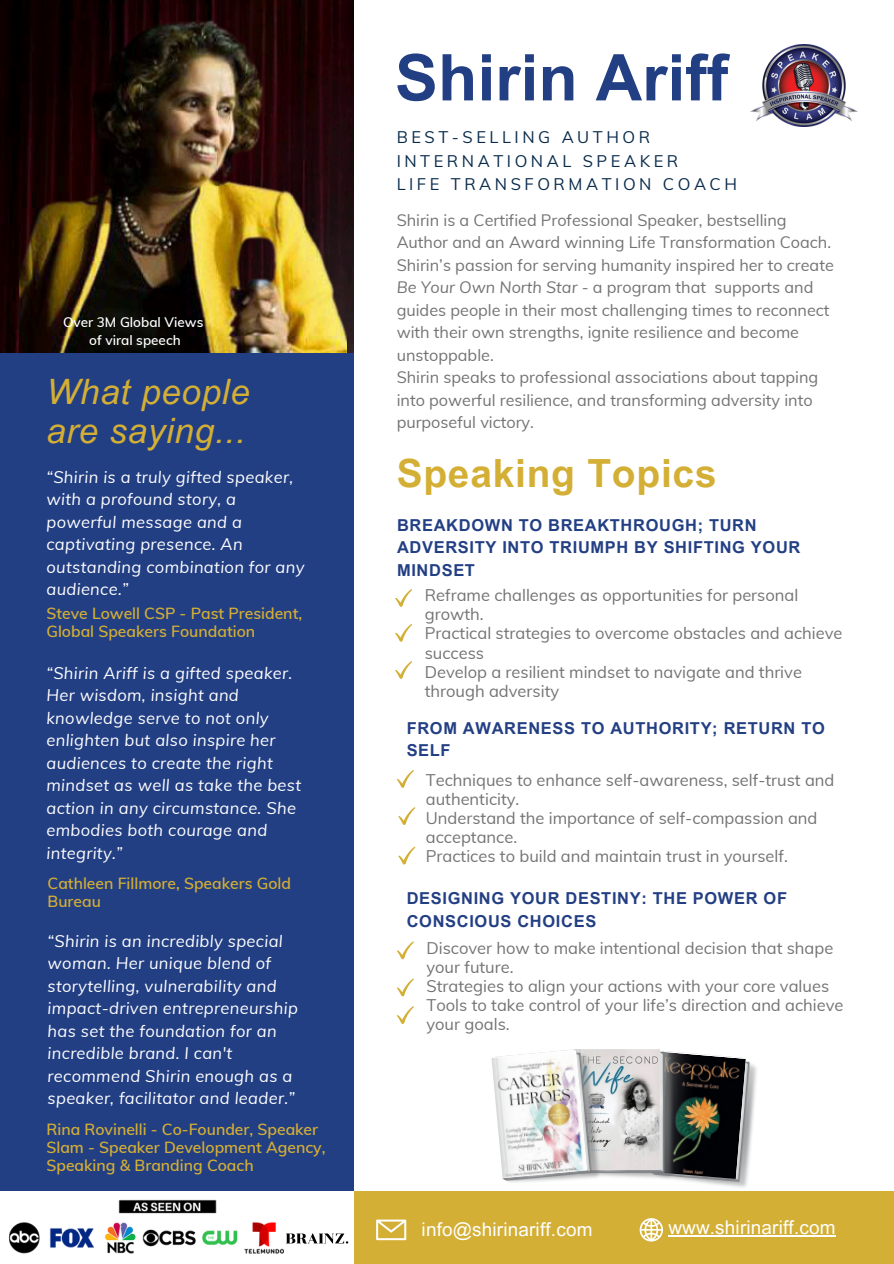
<style>
.page{position:relative;width:894px;height:1264px;background:#fff}
.page>*{position:absolute;margin:0;border:0;box-sizing:border-box;transform-origin:0 0}
.t1{font:700 64.5px "Arial MT Pro";color:#233f84}
.t2{font:700 38.85px "Arial MT Pro";letter-spacing:.02em;color:#d4af35}
.t3{font:italic 34.95px/38.2px "Arial MT Pro";letter-spacing:.02em;color:#d4af35}
.t4{font:18.9px "Arial MT Pro";letter-spacing:.01em;color:#fff}
.t5{font:italic 16.5px/22.5px "Muli";letter-spacing:.02em;color:#fff}
.t6{font:16.5px/19.2px "Muli";color:#737373}
.t7{font:700 16.5px/22.5px "Arial MT Pro";letter-spacing:.04em;color:#233f84}
.t8{font:16.5px/23.7px "Muli";letter-spacing:.215em;color:#092b4b}
.t9{font:16.2px/22.5px "Muli";color:#737373}
.t10{font:600 15.75px/18px "Muli";color:#d4af35}
.t11{font:600 13.5px "Muli";color:#fff}
.s1{font-style:italic}
</style>
<div class="page">
<img style="left:0;top:0;width:353px;height:353px">
<div style="left:0;top:353px;width:354px;height:910px;background:#233f84"></div>
<div style="left:0;top:1191px;width:893px;height:72px;background:#d4af35"></div>
<svg style="left:376px;top:1219px;width:30px;height:21px"></svg>
<svg style="left:639px;top:1218px;width:24px;height:23px"></svg>
<img style="left:750px;top:45px;width:107px;height:82px">
<svg style="left:396px;top:941px;width:17px;height:18px"></svg>
<svg style="left:397px;top:978px;width:16px;height:18px"></svg>
<svg style="left:396px;top:1006px;width:17px;height:18px"></svg>
<svg style="left:396px;top:770px;width:17px;height:17px"></svg>
<svg style="left:398px;top:807px;width:17px;height:18px"></svg>
<svg style="left:398px;top:846px;width:17px;height:18px"></svg>
<svg style="left:395px;top:589px;width:17px;height:18px"></svg>
<svg style="left:395px;top:624px;width:17px;height:17px"></svg>
<svg style="left:395px;top:661px;width:17px;height:18px"></svg>
<img style="left:20px;top:15px;width:326px;height:338px">
<div style="left:0;top:1191px;width:354px;height:72px;background:#fff"></div>
<img style="left:8px;top:1222px;width:272px;height:32px">
<img style="left:280px;top:1233px;width:69px;height:21px">
<img style="left:118px;top:1199px;width:99px;height:15px">
<img style="left:684px;top:1059px;width:73px;height:129px">
<img style="left:684px;top:1055px;width:61px;height:124px">
<img style="left:684px;top:1052px;width:26px;height:125px">
<img style="left:614px;top:1049px;width:70px;height:132px">
<img style="left:624px;top:1049px;width:35px;height:122px">
<img style="left:614px;top:1049px;width:10px;height:122px">
<img style="left:505px;top:1049px;width:109px;height:134px">
<img style="left:505px;top:1050px;width:82px;height:129px">
<img style="left:491px;top:1053px;width:61px;height:127px">
<img style="left:494px;top:1057px;width:16px;height:120px">
<hr style="left:668px;top:1235px;width:167px;height:1px;background:#fff">
<p class="t11" style="left:63px;top:314px;width:142px">Over 3M Global Views</p>
<p class="t11" style="left:89px;top:332px;width:93px">of viral speech</p>
<h3 class="t3" style="left:46px;top:377px;width:205px">What people are saying...</h3>
<h2 class="t5" style="left:46px;top:465px;width:259px">“Shirin is a truly gifted speaker, with a profound story, a powerful message and a captivating presence. An outstanding combination for any audience.”</h2>
<p class="t10" style="left:46px;top:603px;width:257px">Steve Lowell CSP - Past President,<br>Global Speakers Foundation</p>
<p class="t5" style="left:46px;top:661px;width:256px">“Shirin Ariff is a gifted speaker.<br>Her wisdom, insight and knowledge serve to not only enlighten but also inspire her audiences to create the right mindset as well as take the best action in any circumstance. She embodies both courage and integrity.”</p>
<p class="t10" style="left:48px;top:874px;width:245px">Cathleen Fillmore, Speakers Gold<br>Bureau</p>
<p class="t5" style="left:48px;top:929px;width:237px">“Shirin is an incredibly special woman. Her unique blend of</p>
<p class="t5" style="left:48px;top:974px;width:252px">storytelling, vulnerability and impact-driven entrepreneurship</p>
<p class="t5" style="left:48px;top:1019px;width:230px">has set the foundation for an incredible brand. I can't</p>
<p class="t5" style="left:48px;top:1064px;width:249px">recommend Shirin enough as a speaker, facilitator and leader.”</p>
<h5 class="t10" style="left:46px;top:1120px;width:280px">Rina Rovinelli - Co-Founder, Speaker<br>Slam - Speaker Development Agency,<br>Speaking &amp; Branding Coach</h5>
<p class="t1" style="left:395px;top:54px;width:334px">Shirin Ariff</p>
<p class="t8" style="left:396px;top:125px;width:342px">BEST-SELLING AUTHOR<br>INTERNATIONAL SPEAKER<br>LIFE TRANSFORMATION COACH</p>
<h5 class="t9" style="left:396px;top:208px;width:438px">Shirin is a Certified Professional Speaker, bestselling Author and an Award winning Life Transformation Coach.<br>Shirin’s passion for serving humanity inspired her to create <span class="s1">Be Your Own North Star</span> - a program that supports and guides people in their most challenging times to reconnect with their own strengths, ignite resilience and become unstoppable.</h5>
<p class="t9" style="left:396px;top:366px;width:423px">Shirin speaks to professional associations about tapping into powerful resilience, and transforming adversity into purposeful victory.</p>
<p class="t2" style="left:396px;top:458px;width:321px">Speaking Topics</p>
<p class="t7" style="left:397px;top:515px;width:405px">BREAKDOWN TO BREAKTHROUGH; TURN<br>ADVERSITY INTO TRIUMPH BY SHIFTING YOUR<br>MINDSET</p>
<p class="t6" style="left:424px;top:585px;width:375px">Reframe challenges as opportunities for personal growth.</p>
<p class="t6" style="left:424px;top:623px;width:419px">Practical strategies to overcome obstacles and achieve success</p>
<p class="t6" style="left:424px;top:662px;width:378px">Develop a resilient mindset to navigate and thrive through adversity</p>
<h6 class="t7" style="left:406px;top:718px;width:419px">FROM AWARENESS TO AUTHORITY; RETURN TO<br>SELF</h6>
<p class="t6" style="left:425px;top:770px;width:410px">Techniques to enhance self-awareness, self-trust and authenticity.</p>
<p class="t6" style="left:425px;top:808px;width:393px">Understand the importance of self-compassion and acceptance.</p>
<p class="t6" style="left:425px;top:846px;width:363px">Practices to build and maintain trust in yourself.</p>
<p class="t7" style="left:406px;top:889px;width:382px">DESIGNING YOUR DESTINY: THE POWER OF<br>CONSCIOUS CHOICES</p>
<p class="t6" style="left:426px;top:937px;width:408px">Discover how to make intentional decision that shape your future.</p>
<p class="t6" style="left:426px;top:976px;width:404px">Strategies to align your actions with your core values</p>
<h1 class="t6" style="left:426px;top:995px;width:418px">Tools to take control of your life’s direction and achieve your goals.</h1>
<p class="t4" style="left:421px;top:1222px;width:172px">info@shirinariff.com</p>
<h5 class="t4" style="left:668px;top:1220px;width:169px">www.shirinariff.com</h5>
</div>
